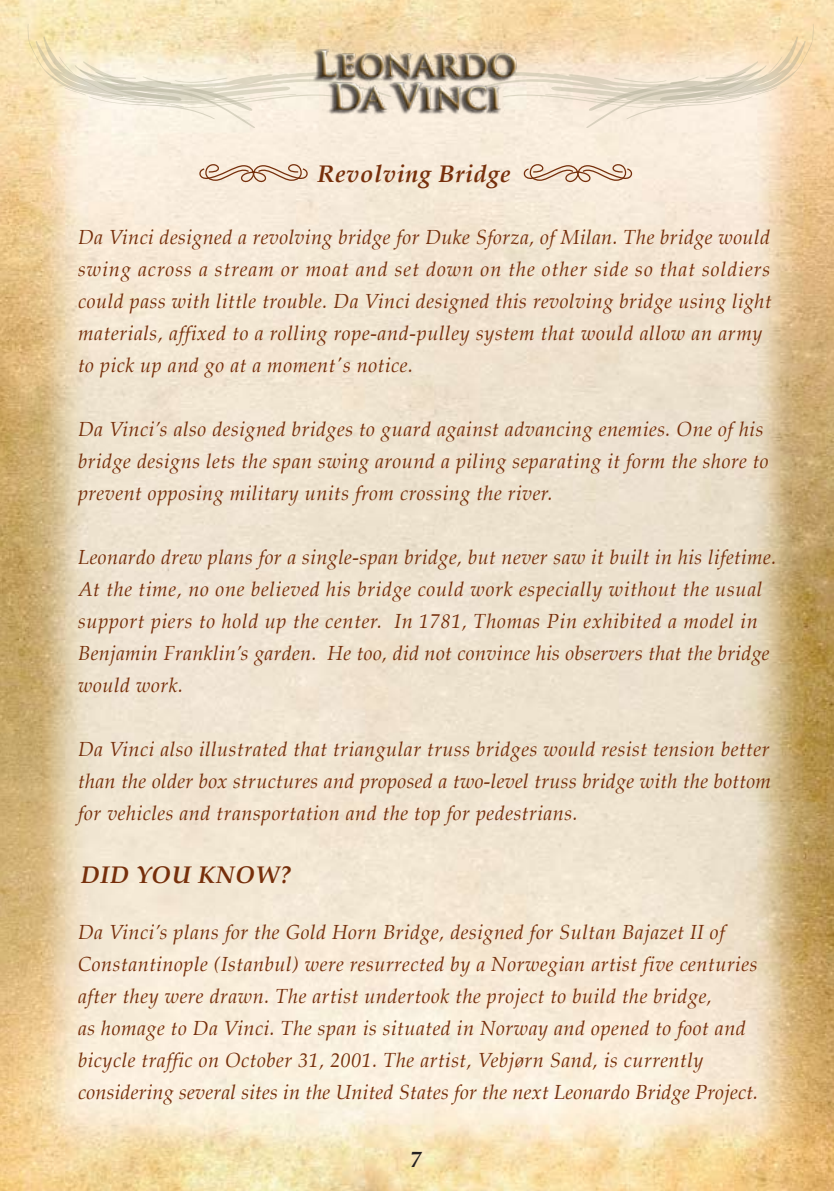
<style>
.page{position:relative;width:834px;height:1191px;background:#fff}
.page>*{position:absolute;margin:0;border:0;box-sizing:border-box;transform-origin:0 0}
.t1{font:italic 700 24px "Palatino";letter-spacing:.025em;color:#762f0b}
.t2{font:italic 700 22px "Palatino";color:#231f20}
.t3{font:italic 20px/32px "Palatino";letter-spacing:.025em;color:#762f0b}
</style>
<div class="page">
<img style="left:0;top:0;width:833px;height:1191px">
<svg style="left:449px;top:24px;width:364px;height:104px"></svg>
<svg style="left:28px;top:24px;width:363px;height:104px"></svg>
<img style="left:310px;top:45px;width:213px;height:71px">
<svg style="left:197px;top:163px;width:112px;height:162px"></svg>
<svg style="left:522px;top:163px;width:111px;height:162px"></svg>
<p class="t1" style="left:317px;top:155px;width:195px">Revolving Bridge</p>
<p class="t3" style="left:78px;top:221px;width:695px">Da Vinci designed a revolving bridge for Duke Sforza, of Milan. The bridge would swing across a stream or moat and set down on the other side so that soldiers could pass with little trouble. Da Vinci designed this revolving bridge using light materials, affixed to a rolling rope-and-pulley system that would allow an army to pick up and go at a moment's notice.</p>
<p class="t3" style="left:78px;top:413px;width:692px">Da Vinci’s also designed bridges to guard against advancing enemies. One of his bridge designs lets the span swing around a piling separating it form the shore to prevent opposing military units from crossing the river.</p>
<p class="t3" style="left:78px;top:541px;width:699px">Leonardo drew plans for a single-span bridge, but never saw it built in his lifetime.<br>At the time, no one believed his bridge could work especially without the usual support piers to hold up the center. In 1781, Thomas Pin exhibited a model in Benjamin Franklin’s garden. He too, did not convince his observers that the bridge would work.</p>
<p class="t3" style="left:78px;top:733px;width:694px;text-align:justify">Da Vinci also illustrated that triangular truss bridges would resist tension better than the older box structures and proposed a two-level truss bridge with the bottom for vehicles and transportation and the top for pedestrians.</p>
<p class="t1" style="left:81px;top:856px;width:211px">DID YOU KNOW?</p>
<p class="t3" style="left:78px;top:916px;width:681px">Da Vinci’s plans for the Gold Horn Bridge, designed for Sultan Bajazet II of Constantinople (Istanbul) were resurrected by a Norwegian artist five centuries after they were drawn. The artist undertook the project to build the bridge,<br>as homage to Da Vinci. The span is situated in Norway and opened to foot and bicycle traffic on October 31, 2001. The artist, Vebjørn Sand, is currently considering several sites in the United States for the next Leonardo Bridge Project.</p>
<p class="t2" style="left:410px;top:1142px;width:12px">7</p>
</div>
